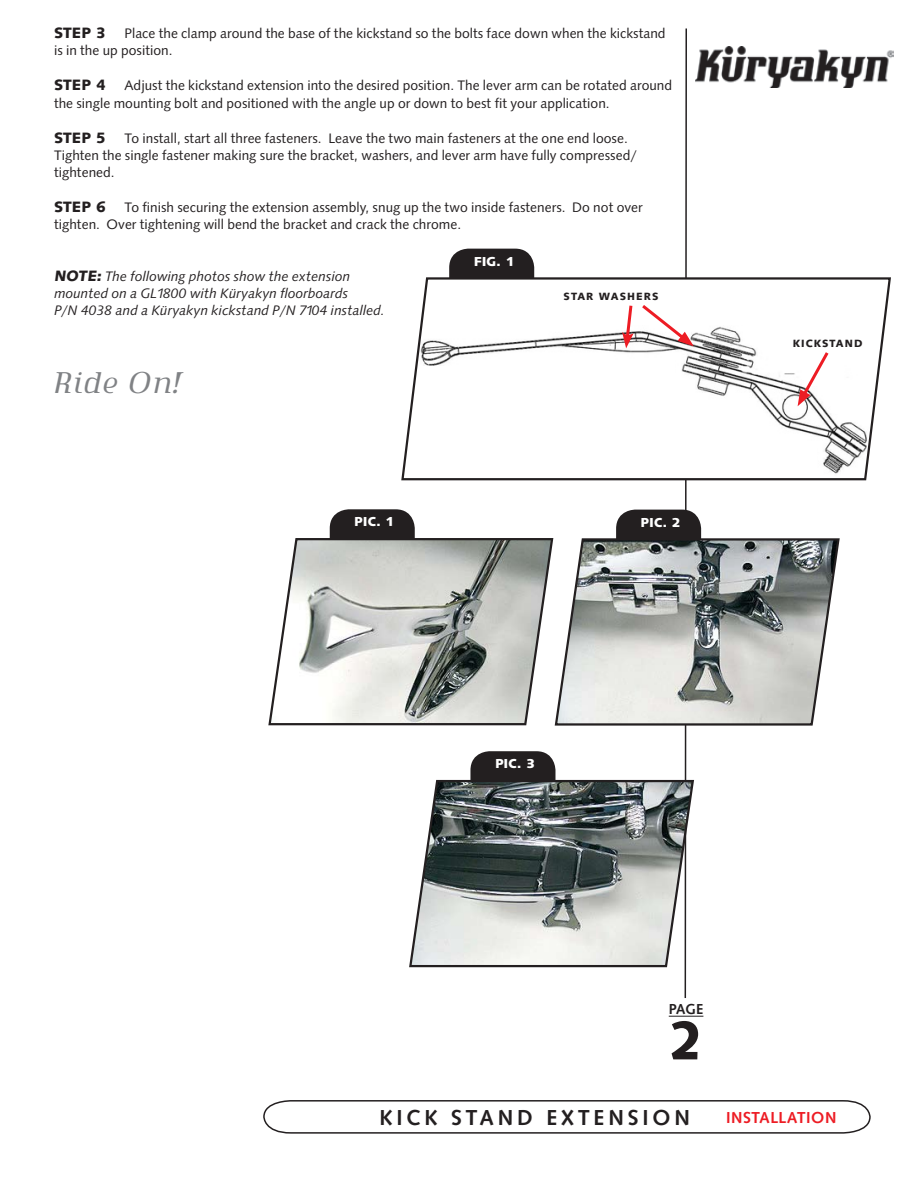
<style>
.page{position:relative;width:918px;height:1188px;background:#fff}
.page>*{position:absolute;margin:0;border:0;box-sizing:border-box;transform-origin:0 0}
.t1{font:900 54px "Syntax";color:#231f20}
.t2{font:italic 36px "Metamorphosis";letter-spacing:.025em;color:#808285}
.t3{font:22.5px "Syntax Bld";letter-spacing:.175em;color:#231f20}
.t4{font:16.5px "Syntax Bld";letter-spacing:.035em;color:#ed1c24}
.t5{font:900 15px "Syntax";color:#231f20}
.t6{font:15px "Syntax Bld";color:#231f20}
.t7{font:14.25px/17.1px "Syntax Rmn";letter-spacing:.005em;color:#231f20}
.t8{font:14.25px/17.1px "Syntax Itl";letter-spacing:.005em;color:#231f20}
.t9{font:13.5px "Syntax Mdm";letter-spacing:.03em;color:#fff}
.t10{font:900 10.5px "Syntax";letter-spacing:.1em;color:#231f20}
.s1{font-family:"Syntax";font-weight:900;font-size:15px}
</style>
<div class="page">
<img style="left:696px;top:47px;width:198px;height:40px">
<svg style="left:263px;top:1100px;width:608px;height:34px"></svg>
<hr style="left:669px;top:1016px;width:34px;height:1px;background:#231f20">
<div style="left:331px;top:510px;width:83px;height:53px;background:#231f20;border-radius:18px"></div>
<div style="left:330px;top:509px;width:85px;height:55px;border:2px solid #231f20;border-radius:18px"></div>
<svg style="left:268px;top:537px;width:279px;height:189px"></svg>
<div style="left:617px;top:511px;width:83px;height:52px;background:#231f20;border-radius:18px"></div>
<div style="left:616px;top:510px;width:85px;height:54px;border:2px solid #231f20;border-radius:18px"></div>
<svg style="left:547px;top:537px;width:293px;height:189px"></svg>
<div style="left:472px;top:752px;width:82px;height:53px;background:#231f20;border-radius:18px"></div>
<div style="left:470px;top:751px;width:85px;height:55px;border:2px solid #231f20;border-radius:18px"></div>
<svg style="left:409px;top:779px;width:213px;height:189px;background:#8c9291"></svg>
<div style="left:450px;top:250px;width:83px;height:52px;background:#231f20;border-radius:18px"></div>
<div style="left:449px;top:249px;width:85px;height:54px;border:2px solid #231f20;border-radius:18px"></div>
<svg style="left:401px;top:276px;width:490px;height:205px"></svg>
<svg style="left:622px;top:28px;width:72px;height:970px"></svg>
<svg style="left:798px;top:349px;width:33px;height:57px"></svg>
<p class="t7" style="left:54px;top:26px;width:613px"><span class="s1">STEP 3</span> Place the clamp around the base of the kickstand so the bolts face down when the kickstand is in the up position.</p>
<p class="t7" style="left:54px;top:78px;width:620px"><span class="s1">STEP 4</span> Adjust the kickstand extension into the desired position. The lever arm can be rotated around the single mounting bolt and positioned with the angle up or down to best fit your application.</p>
<p class="t7" style="left:54px;top:131px;width:585px"><span class="s1">STEP 5</span> To install, start all three fasteners. Leave the two main fasteners at the one end loose.<br>Tighten the single fastener making sure the bracket, washers, and lever arm have fully compressed/ tightened.</p>
<p class="t7" style="left:54px;top:200px;width:590px"><span class="s1">STEP 6</span> To finish securing the extension assembly, snug up the two inside fasteners. Do not over tighten. Over tightening will bend the bracket and crack the chrome.</p>
<p class="t5" style="left:54px;top:267px;width:23px">NOTE</p>
<p class="t9" style="left:474px;top:252px;width:42px">FIG. 1</p>
<p class="t8" style="left:54px;top:269px;width:332px;text-indent:43px"><span class="s1">:</span>The following photos show the extension mounted on a GL1800 with Küryakyn floorboards<br>P/N 4038 and a Küryakyn kickstand P/N 7104 installed.</p>
<p class="t10" style="left:564px;top:290px;width:16px">STAR</p>
<p class="t10" style="left:599px;top:290px;width:46px">WASHERS</p>
<h2 class="t2" style="left:54px;top:366px;width:133px">Ride On!</h2>
<p class="t9" style="left:355px;top:513px;width:41px">PIC. 1</p>
<p class="t9" style="left:641px;top:513px;width:41px">PIC. 2</p>
<p class="t9" style="left:495px;top:755px;width:41px">PIC. 3</p>
<p class="t10" style="left:793px;top:337px;width:8px">KIC</p>
<p class="t10" style="left:814px;top:337px;width:18px">KSTAND</p>
<p class="t6" style="left:669px;top:999px;width:36px">PAGE</p>
<h1 class="t1" style="left:669px;top:1009px;width:36px">2</h1>
<h3 class="t3" style="left:380px;top:1102px;width:88px">KIC K STAN</h3>
<h3 class="t3" style="left:517px;top:1102px;width:108px">D EXTENSION</h3>
<p class="t4" style="left:726px;top:1106px;width:112px">INSTALLATION</p>
</div>
